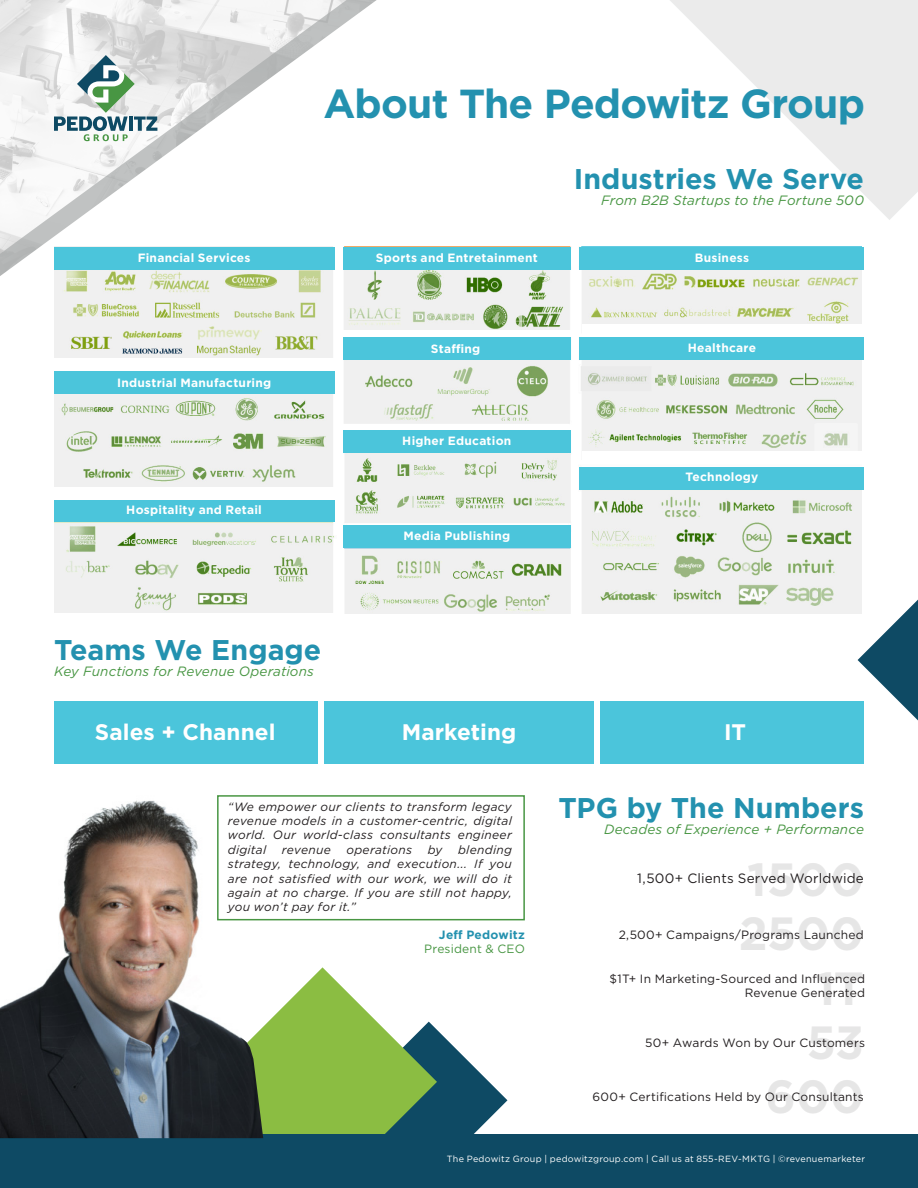
<style>
.page{position:relative;width:918px;height:1188px;background:#fff}
.page>*{position:absolute;margin:0;border:0;box-sizing:border-box;transform-origin:0 0}
.t1{font:700 46.5px/54.3px "Gotham";letter-spacing:-.01em;color:#231f20;text-align:right}
.t2{font:700 40.5px "Gotham";letter-spacing:-.02em;color:#2391af}
.t3{font:700 28.5px "Gotham";color:#2391af}
.t4{font:700 22.5px "Gotham";color:#fff}
.t5{font:italic 13.5px "Gotham";letter-spacing:.01em;color:#489643}
.t6{font:13.5px "Gotham";letter-spacing:.01em;color:#231f20}
.t7{font:italic 12px/14.4px "Gotham";letter-spacing:.02em;color:#231f20;text-align:justify}
.t8{font:12px/14.4px "Gotham";letter-spacing:.02em;color:#231f20;text-align:right}
.t9{font:700 12px "Gotham";letter-spacing:.02em;color:#fff}
.t10{font:12px "Gotham";letter-spacing:.015em;color:#489643}
.t11{font:700 12px "Gotham";letter-spacing:.02em;color:#2391af}
.t12{font:9px "Gotham";letter-spacing:.025em;color:#fff}
</style>
<div class="page">
<svg style="left:0;top:0;width:864px;height:490px"></svg>
<svg style="left:54px;top:55px;width:103px;height:86px"></svg>
<div style="left:54px;top:701px;width:264px;height:62px;background:#4bc5db"></div>
<div style="left:324px;top:701px;width:270px;height:62px;background:#4bc5db"></div>
<div style="left:600px;top:701px;width:264px;height:62px;background:#4bc5db"></div>
<svg style="left:437px;top:1030px;width:70px;height:104px"></svg>
<svg style="left:263px;top:967px;width:174px;height:167px;fill:#8bbd42"></svg>
<div style="left:0;top:1134px;width:918px;height:54px;background:#0e4a64"></div>
<img style="left:54px;top:247px;width:808px;height:367px">
<div style="left:54px;top:247px;width:280px;height:23px;background:#4bc5db"></div>
<div style="left:54px;top:499px;width:280px;height:23px;background:#4bc5db"></div>
<div style="left:54px;top:371px;width:280px;height:23px;background:#4bc5db"></div>
<div style="left:580px;top:247px;width:284px;height:23px;background:#4bc5db"></div>
<div style="left:580px;top:467px;width:284px;height:22px;background:#4bc5db"></div>
<div style="left:580px;top:338px;width:284px;height:22px;background:#4bc5db"></div>
<div style="left:343px;top:247px;width:228px;height:23px;background:#4bc5db"></div>
<div style="left:343px;top:430px;width:228px;height:23px;background:#4bc5db"></div>
<div style="left:343px;top:338px;width:228px;height:22px;background:#4bc5db"></div>
<div style="left:343px;top:526px;width:228px;height:22px;background:#4bc5db"></div>
<div style="left:52px;top:358px;width:282px;height:12px;background:#fff"></div>
<div style="left:53px;top:487px;width:282px;height:12px;background:#fff"></div>
<div style="left:53px;top:613px;width:282px;height:11px;background:#fff"></div>
<div style="left:342px;top:330px;width:231px;height:6px;background:#fff"></div>
<div style="left:582px;top:324px;width:282px;height:12px;background:#fff"></div>
<div style="left:582px;top:451px;width:282px;height:12px;background:#fff"></div>
<svg style="left:858px;top:600px;width:60px;height:120px"></svg>
<svg style="left:666px;top:0;width:252px;height:220px;fill:#ebebeb"></svg>
<img style="left:0;top:800px;width:263px;height:338px">
<div style="left:217px;top:795px;width:308px;height:125px;border:2px solid #489643"></div>
<p class="t2" style="left:324px;top:77px;width:543px">About The Pedowitz Group</p>
<p class="t9" style="left:138px;top:250px;width:114px">Financial Services</p>
<p class="t9" style="left:117px;top:375px;width:156px">Industrial Manufacturing</p>
<p class="t9" style="left:126px;top:502px;width:137px">Hospitality and Retail</p>
<p class="t3" style="left:54px;top:631px;width:269px">Teams We Engage</p>
<p class="t5" style="left:54px;top:664px;width:261px">Key Functions for Revenue Operations</p>
<p class="t9" style="left:376px;top:250px;width:163px">Sports and Entretainment</p>
<p class="t9" style="left:431px;top:341px;width:51px">Staffing</p>
<p class="t9" style="left:402px;top:433px;width:111px">Higher Education</p>
<p class="t9" style="left:403px;top:528px;width:108px">Media Publishing</p>
<p class="t3" style="left:574px;top:160px;width:292px">Industries We Serve</p>
<p class="t5" style="left:601px;top:193px;width:264px">From B2B Startups to the Fortune 500</p>
<p class="t9" style="left:695px;top:250px;width:56px">Business</p>
<p class="t9" style="left:688px;top:340px;width:70px">Healthcare</p>
<p class="t9" style="left:686px;top:469px;width:74px">Technology</p>
<p class="t4" style="left:95px;top:717px;width:182px">Sales + Channel</p>
<p class="t4" style="left:402px;top:717px;width:116px">Marketing</p>
<p class="t4" style="left:724px;top:717px;width:23px">IT</p>
<p class="t7" style="left:228px;top:799px;width:286px">“We empower our clients to transform legacy revenue models in a customer-centric, digital world. Our world-class consultants engineer digital</p>
<p class="t7" style="left:228px;top:842px;width:286px;text-indent:230px">blending strategy, technology, and execution... If you are not satisfied with our work, we will do it again at no charge. If you are still not happy, you won’t pay for it.”</p>
<p class="t7" style="left:282px;top:842px;width:50px">revenue</p>
<p class="t7" style="left:346px;top:842px;width:67px">operations</p>
<p class="t7" style="left:428px;top:842px;width:16px">by</p>
<p class="t11" style="left:439px;top:926px;width:87px">Jeff Pedowitz</p>
<p class="t10" style="left:424px;top:941px;width:102px">President &amp; CEO</p>
<p class="t3" style="left:558px;top:789px;width:307px">TPG by The Numbers</p>
<p class="t5" style="left:604px;top:822px;width:261px">Decades of Experience + Performance</p>
<h1 class="t1" style="left:738px;top:852px;width:127px">1500<br>2500<br>1T<br>53<br>600</h1>
<p class="t6" style="left:637px;top:870px;width:228px">1,500+ Clients Served Worldwide</p>
<p class="t8" style="left:619px;top:927px;width:247px">2,500+ Campaigns/Programs Launched</p>
<p class="t8" style="left:610px;top:971px;width:257px">$1T+ In Marketing-Sourced and Influenced<br>Revenue Generated</p>
<p class="t8" style="left:645px;top:1035px;width:221px">50+ Awards Won by Our Customers</p>
<p class="t8" style="left:592px;top:1089px;width:273px">600+ Certifications Held by Our Consultants</p>
<p class="t12" style="left:447px;top:1153px;width:420px">The Pedowitz Group | pedowitzgroup.com | Call us at 855-REV-MKTG | ©revenuemarketer</p>
</div>
